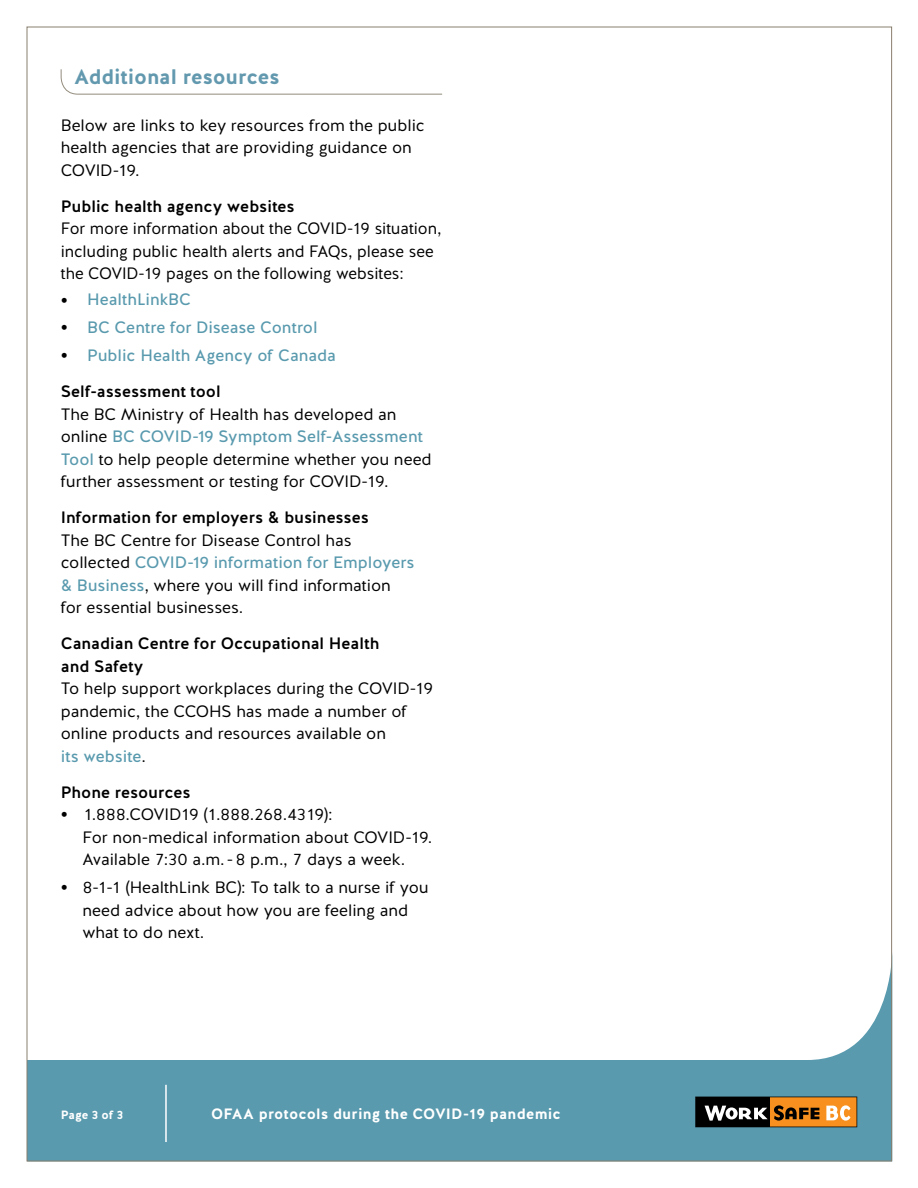
<style>
.page{position:relative;width:918px;height:1188px;background:#fff}
.page>*{position:absolute;margin:0;border:0;box-sizing:border-box;transform-origin:0 0}
.t1{font:21px "Work Safe BC Halis R Bold";letter-spacing:-.01em;color:#6399af}
.t2{font:16.5px/22.5px "Work Safe BC Halis R Book";letter-spacing:-.005em;color:#000}
.t3{font:16.5px/27.9px "Halis GR";letter-spacing:-.005em;color:#599aae}
.t4{font:16.5px/22.5px "Work Safe BC Halis R Medium";color:#000}
.t5{font:15px "Work Safe BC Halis R Bold";letter-spacing:.015em;color:#fff}
.t6{font:12px "Work Safe BC Halis R Bold";letter-spacing:-.01em;color:#fff}
.s1{font-family:"Work Safe BC Halis R Book";color:#000}
.s2{font-family:"Halis GR";color:#599aae}
</style>
<div class="page">
<svg style="left:29px;top:975px;width:861px;height:184px;fill:#599aae"></svg>
<svg style="left:695px;top:1097px;width:162px;height:30px;background:#885e31"></svg>
<hr style="left:165px;top:1085px;width:2px;height:57px;background:#fff">
<svg style="left:60px;top:69px;width:383px;height:26px"></svg>
<p class="t1" style="left:74px;top:63px;width:207px">Additional resources</p>
<p class="t2" style="left:61px;top:114px;width:366px">Below are links to key resources from the public health agencies that are providing guidance on<br>COVID-19.</p>
<p class="t4" style="left:61px;top:195px;width:236px">Public health agency websites</p>
<p class="t2" style="left:61px;top:217px;width:382px">For more information about the COVID-19 situation, including public health alerts and FAQs, please see the COVID-19 pages on the following websites:</p>
<p class="t3" style="left:87px;top:286px;width:250px">HealthLinkBC<br>BC Centre for Disease Control<br>Public Health Agency of Canada</p>
<p class="t4" style="left:61px;top:380px;width:161px">Self-assessment tool</p>
<p class="t2" style="left:61px;top:403px;width:337px">The BC Ministry of Health has developed an</p>
<p class="t3" style="left:61px;top:423px;width:364px"><span class="s1">online</span> BC COVID-19 Symptom Self-Assessment</p>
<p class="t2" style="left:61px;top:448px;width:372px"><span class="s2">Tool</span> to help people determine whether you need further assessment or testing for COVID-19.</p>
<p class="t4" style="left:61px;top:506px;width:310px">Information for employers &amp; businesses</p>
<p class="t2" style="left:61px;top:529px;width:292px">The BC Centre for Disease Control has</p>
<p class="t3" style="left:61px;top:549px;width:355px"><span class="s1">collected</span> COVID-19 information for Employers</p>
<p class="t2" style="left:61px;top:574px;width:332px"><span class="s2">&amp; Business</span>, where you will find information for essential businesses.</p>
<p class="t4" style="left:61px;top:633px;width:320px">Canadian Centre for Occupational Health and Safety</p>
<p class="t2" style="left:61px;top:678px;width:374px">To help support workplaces during the COVID-19 pandemic, the CCOHS has made a number of online products and resources available on</p>
<p class="t3" style="left:61px;top:742px;width:87px">its website<span class="s1">.</span></p>
<p class="t4" style="left:61px;top:781px;width:131px">Phone resources</p>
<p class="t2" style="left:82px;top:804px;width:352px">1.888.COVID19 (1.888.268.4319):<br>For non-medical information about COVID-19.<br>Available 7:30 a.m.-8 p.m., 7 days a week.</p>
<p class="t2" style="left:82px;top:876px;width:348px">8-1-1 (HealthLink BC): To talk to a nurse if you need advice about how you are feeling and what to do next.</p>
<p class="t6" style="left:61px;top:1107px;width:64px">Page 3 of 3</p>
<p class="t5" style="left:211px;top:1104px;width:351px">OFAA protocols during the COVID-19 pandemic</p>
</div>
